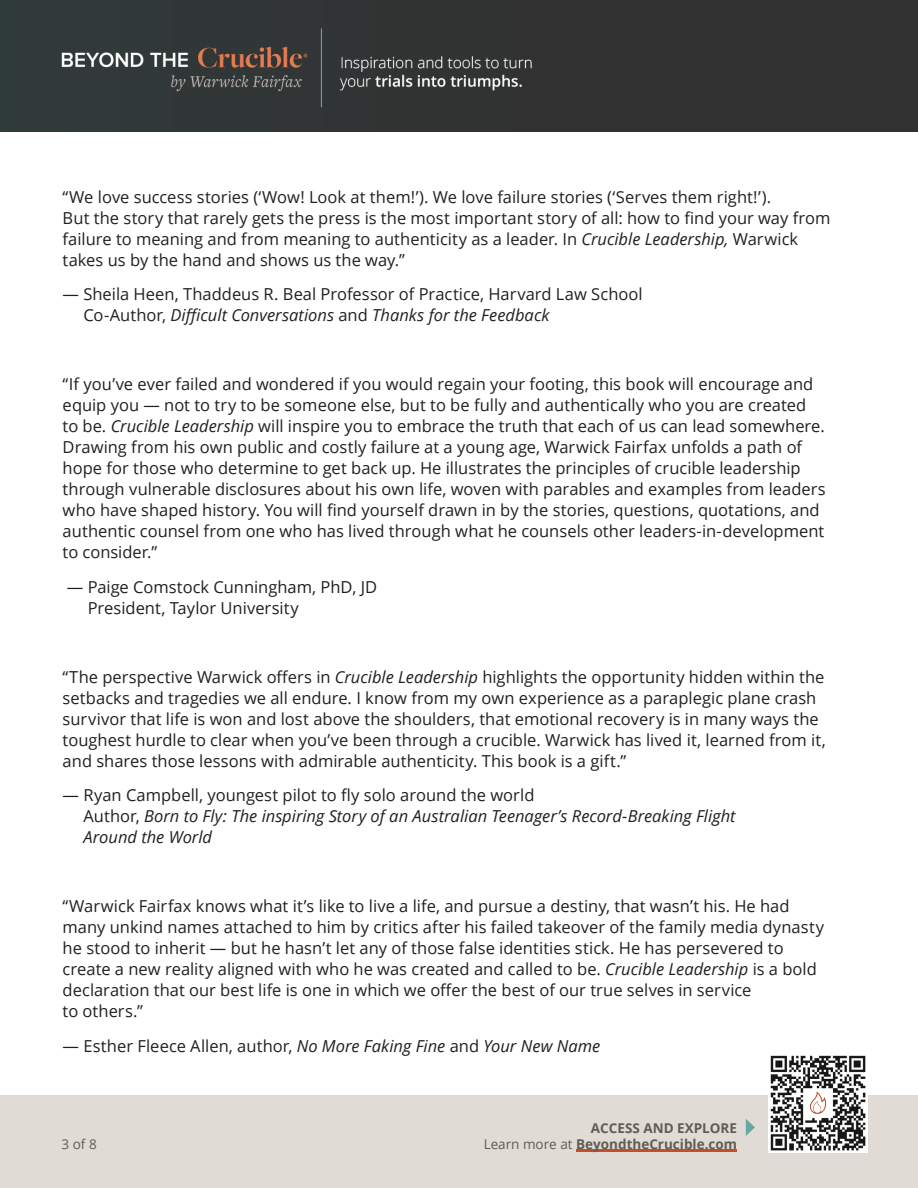
<style>
.page{position:relative;width:918px;height:1188px;background:#fff}
.page>*{position:absolute;margin:0;border:0;box-sizing:border-box;transform-origin:0 0}
.t1{font:16.5px/21px "Open Sans";color:#231f20}
.t2{font:italic 16.5px/21px "Open Sans";color:#231f20}
.t3{font:700 13.5px "Open Sans";color:#615b56}
.t4{font:13.5px "Open Sans";color:#615b56}
.s1{font-style:italic}
.s2{font-style:normal}
.s3{font-weight:400}
</style>
<div class="page">
<div style="left:0;top:1095px;width:918px;height:93px;background:#e0dbd4"></div>
<hr style="left:576px;top:1149px;width:161px;height:3px;background:#c34f28">
<svg style="left:746px;top:1119px;width:9px;height:17px"></svg>
<svg style="left:768px;top:1055px;width:100px;height:97px"></svg>
<img style="left:771px;top:1055px;width:94px;height:95px">
<img style="left:800px;top:1087px;width:36px;height:31px">
<div style="left:0;top:0;width:562px;height:132px;background:#313636"></div>
<div style="left:562px;top:0;width:356px;height:132px;background:#313131"></div>
<p class="t1" style="left:63px;top:186px;width:769px">“We love success stories (‘Wow! Look at them!’). We love failure stories (‘Serves them right!’).<br>But the story that rarely gets the press is the most important story of all: how to find your way from failure to meaning and from meaning to authenticity as a leader. In <span class="s1">Crucible Leadership,</span> Warwick takes us by the hand and shows us the way.”</p>
<p class="t1" style="left:83px;top:283px;width:561px;text-indent:-21px">— Sheila Heen, Thaddeus R. Beal Professor of Practice, Harvard Law School<br>Co-Author, <span class="s1">Difficult Conversations</span> and <span class="s1">Thanks for the Feedback</span></p>
<p class="t1" style="left:63px;top:373px;width:765px">“If you’ve ever failed and wondered if you would regain your footing, this book will encourage and equip you — not to try to be someone else, but to be fully and authentically who you are created to be. <span class="s1">Crucible Leadership</span> will inspire you to embrace the truth that each of us can lead somewhere.<br>Drawing from his own public and costly failure at a young age, Warwick Fairfax unfolds a path of hope for those who determine to get back up. He illustrates the principles of crucible leadership through vulnerable disclosures about his own life, woven with parables and examples from leaders who have shaped history. You will find yourself drawn in by the stories, questions, quotations, and authentic counsel from one who has lived through what he counsels other leaders-in-development to consider.”</p>
<p class="t1" style="left:88px;top:576px;width:291px;text-indent:-21px">— Paige Comstock Cunningham, PhD, JD<br>President, Taylor University</p>
<p class="t1" style="left:63px;top:666px;width:765px">“The perspective Warwick offers in <span class="s1">Crucible Leadership</span> highlights the opportunity hidden within the setbacks and tragedies we all endure. I know from my own experience as a paraplegic plane crash survivor that life is won and lost above the shoulders, that emotional recovery is in many ways the toughest hurdle to clear when you’ve been through a crucible. Warwick has lived it, learned from it, and shares those lessons with admirable authenticity. This book is a gift.”</p>
<p class="t2" style="left:83px;top:784px;width:654px;text-indent:-21px"><span class="s2">— Ryan Campbell, youngest pilot to fly solo around the world<br>Author,</span> Born to Fly: The inspiring Story of an Australian Teenager’s Record-Breaking Flight<br>Around the World</p>
<p class="t1" style="left:63px;top:895px;width:763px">“Warwick Fairfax knows what it’s like to live a life, and pursue a destiny, that wasn’t his. He had many unkind names attached to him by critics after his failed takeover of the family media dynasty he stood to inherit — but he hasn’t let any of those false identities stick. He has persevered to create a new reality aligned with who he was created and called to be. <span class="s1">Crucible Leadership</span> is a bold declaration that our best life is one in which we offer the best of our true selves in service<br>to others.”</p>
<p class="t1" style="left:63px;top:1035px;width:539px">— Esther Fleece Allen, author, <span class="s1">No More Faking Fine</span> and <span class="s1">Your New Name</span></p>
<p class="t3" style="left:591px;top:1119px;width:148px">ACCESS AND EXPLORE</p>
<p class="t4" style="left:62px;top:1135px;width:37px">3 of 8</p>
<p class="t3" style="left:484px;top:1135px;width:255px"><span class="s3">Learn more at</span> BeyondtheCrucible.com</p>
</div>
